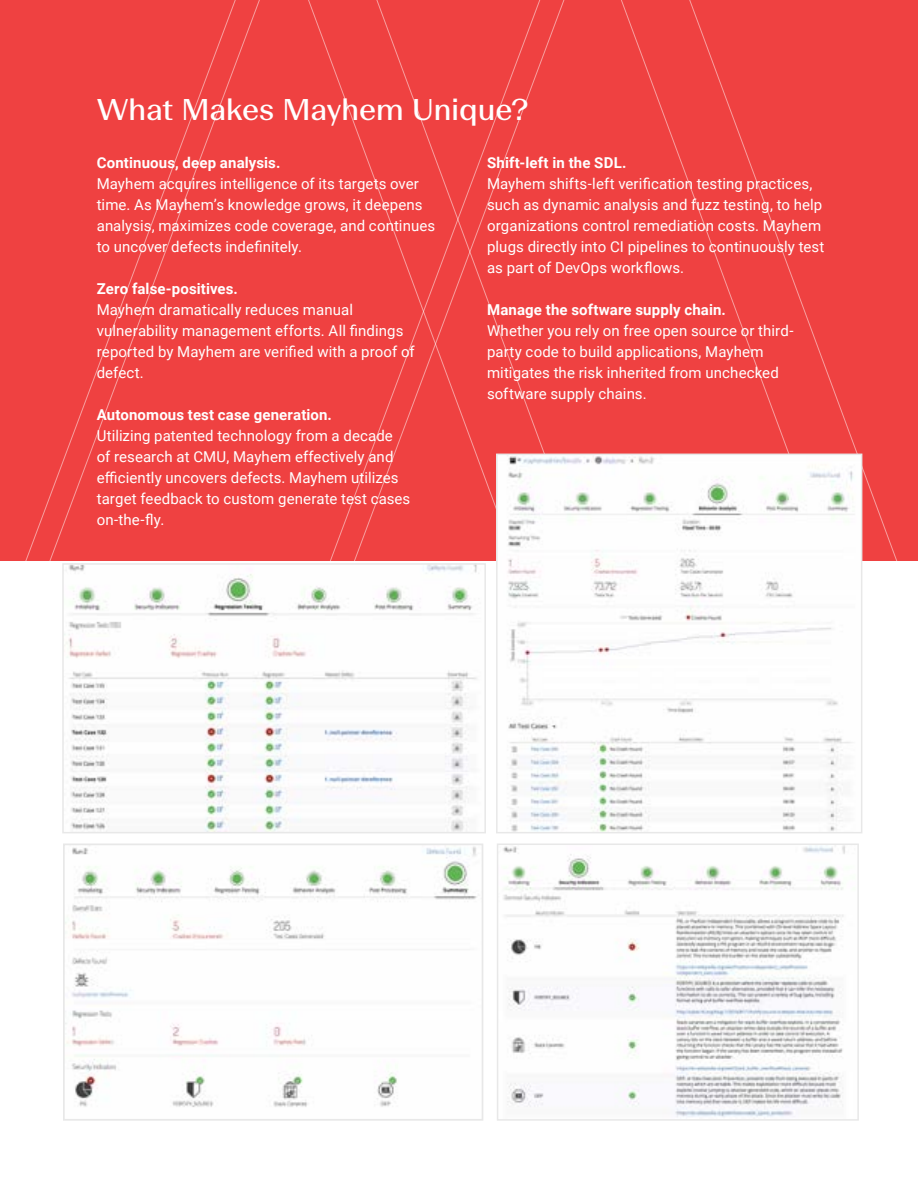
<style>
.page{position:relative;width:918px;height:1188px;background:#fff}
.page>*{position:absolute;margin:0;border:0;box-sizing:border-box;transform-origin:0 0}
.t1{font:30px "Beausite Fit";letter-spacing:-.01em;color:#fff}
.t2{font:15px/21px "Roboto";letter-spacing:.005em;color:#fff}
.t3{font:700 15px "Roboto";letter-spacing:.01em;color:#fff}
</style>
<div class="page">
<div style="left:666px;top:0;width:252px;height:561px;background:#ef4141"></div>
<div style="left:0;top:0;width:17px;height:561px;background:#ef4141"></div>
<div style="left:17px;top:0;width:274px;height:561px;background:#ef4141"></div>
<div style="left:291px;top:0;width:23px;height:561px;background:#ef4141"></div>
<div style="left:314px;top:0;width:352px;height:561px;background:#ef4141"></div>
<img style="left:503px;top:847px;width:342px;height:271px">
<div style="left:497px;top:844px;width:362px;height:277px;border:2px solid #e8e8e8"></div>
<img style="left:66px;top:847px;width:411px;height:260px">
<div style="left:63px;top:844px;width:420px;height:277px;border:2px solid #e8e8e8"></div>
<img style="left:65px;top:566px;width:412px;height:264px">
<div style="left:62px;top:563px;width:424px;height:270px;border:2px solid #e8e8e8"></div>
<img style="left:499px;top:457px;width:360px;height:373px">
<div style="left:496px;top:454px;width:366px;height:379px;border:2px solid #e8e8e8"></div>
<h1 class="t1" style="left:97px;top:88px;width:433px">What Makes Mayhem Unique?</h1>
<p class="t3" style="left:97px;top:152px;width:185px">Continuous, deep analysis.</p>
<p class="t2" style="left:97px;top:172px;width:340px">Mayhem acquires intelligence of its targets over time. As Mayhem’s knowledge grows, it deepens analysis, maximizes code coverage, and continues to uncover defects indefinitely.</p>
<p class="t3" style="left:97px;top:278px;width:143px">Zero false-positives.</p>
<p class="t2" style="left:97px;top:298px;width:319px">Mayhem dramatically reduces manual vulnerability management efforts. All findings reported by Mayhem are verified with a proof of defect.</p>
<p class="t3" style="left:97px;top:404px;width:237px">Autonomous test case generation.</p>
<p class="t2" style="left:97px;top:424px;width:315px">Utilizing patented technology from a decade<br>of research at CMU, Mayhem effectively and efficiently uncovers defects. Mayhem utilizes target feedback to custom generate test cases on-the-fly.</p>
<p class="t3" style="left:487px;top:152px;width:141px">Shift-left in the SDL.</p>
<p class="t2" style="left:487px;top:172px;width:339px">Mayhem shifts-left verification testing practices, such as dynamic analysis and fuzz testing, to help organizations control remediation costs. Mayhem plugs directly into CI pipelines to continuously test as part of DevOps workflows.</p>
<p class="t3" style="left:487px;top:299px;width:240px">Manage the software supply chain.</p>
<p class="t2" style="left:487px;top:319px;width:308px">Whether you rely on free open source or third&shy;party code to build applications, Mayhem mitigates the risk inherited from unchecked software supply chains.</p>
</div>
